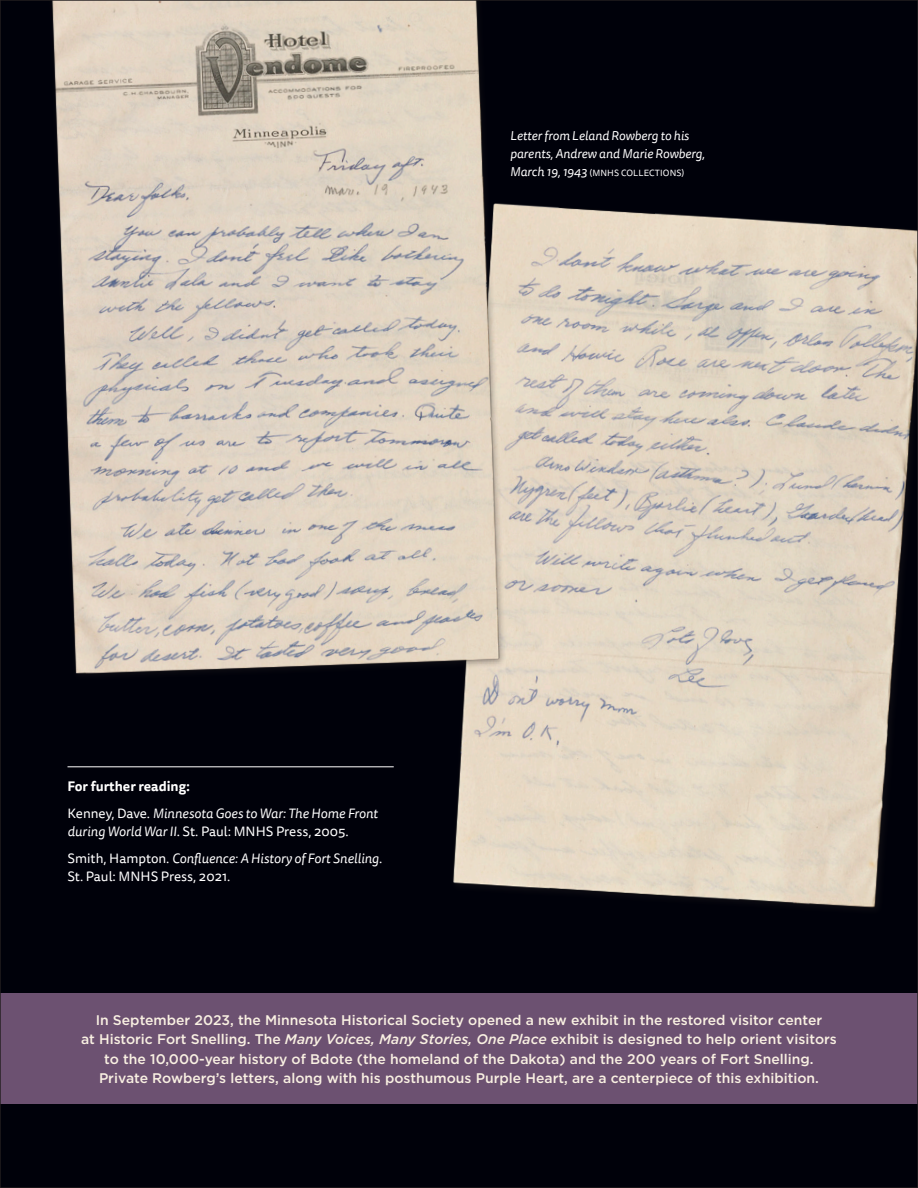
<style>
.page{position:relative;width:918px;height:1188px;background:#00010a}
.page>*{position:absolute;margin:0;border:0;box-sizing:border-box;transform-origin:0 0}
.t1{font:500 13.95px/19.5px "Gotham";color:#f9f0e2;text-align:center}
.t2{font:italic 13.5px/27px "Tisa Sans Pro";color:#fff}
.t3{font:13.5px "Tisa Sans Pro";color:#fff}
.t4{font:italic 12.75px/18px "Tisa Sans Pro";color:#fff}
.t5{font:9px "Tisa Sans Pro";letter-spacing:.01em;color:#fff}
.s1{font-style:italic;font-size:12.75px}
.s2{font-weight:700;font-style:normal}
.s3{font-style:normal}
.s4{font-style:italic}
</style>
<div class="page">
<hr style="left:68px;top:766px;width:326px;height:1px;background:#fff">
<img style="left:453px;top:203px;width:463px;height:705px">
<img style="left:52px;top:2px;width:452px;height:676px">
<div style="left:0;top:994px;width:918px;height:110px;background:#6c5171"></div>
<p class="t4" style="left:510px;top:127px;width:197px">Letter from Leland Rowberg to his parents, Andrew and Marie Rowberg,</p>
<p class="t5" style="left:510px;top:167px;width:176px"><span class="s1">March 19, 1943</span> (MNHS COLLECTIONS)</p>
<p class="t2" style="left:68px;top:773px;width:312px"><span class="s2">For further reading:<br></span><span class="s3">Kenney, Dave.</span> Minnesota Goes to War: The Home Front</p>
<p class="t2" style="left:68px;top:818px;width:316px">during World War II<span class="s3">. St. Paul: MNHS Press, 2005.<br>Smith, Hampton.</span> Confluence: A History of Fort Snelling<span class="s3">.</span></p>
<p class="t3" style="left:68px;top:867px;width:165px">St. Paul: MNHS Press, 2021.</p>
<p class="t1" style="left:81px;top:1010px;width:757px">In September 2023, the Minnesota Historical Society opened a new exhibit in the restored visitor center<br>at Historic Fort Snelling. The <span class="s4">Many Voices, Many Stories, One Place</span> exhibit is designed to help orient visitors to the 10,000-year history of Bdote (the homeland of the Dakota) and the 200 years of Fort Snelling.<br>Private Rowberg’s letters, along with his posthumous Purple Heart, are a centerpiece of this exhibition.</p>
</div>
